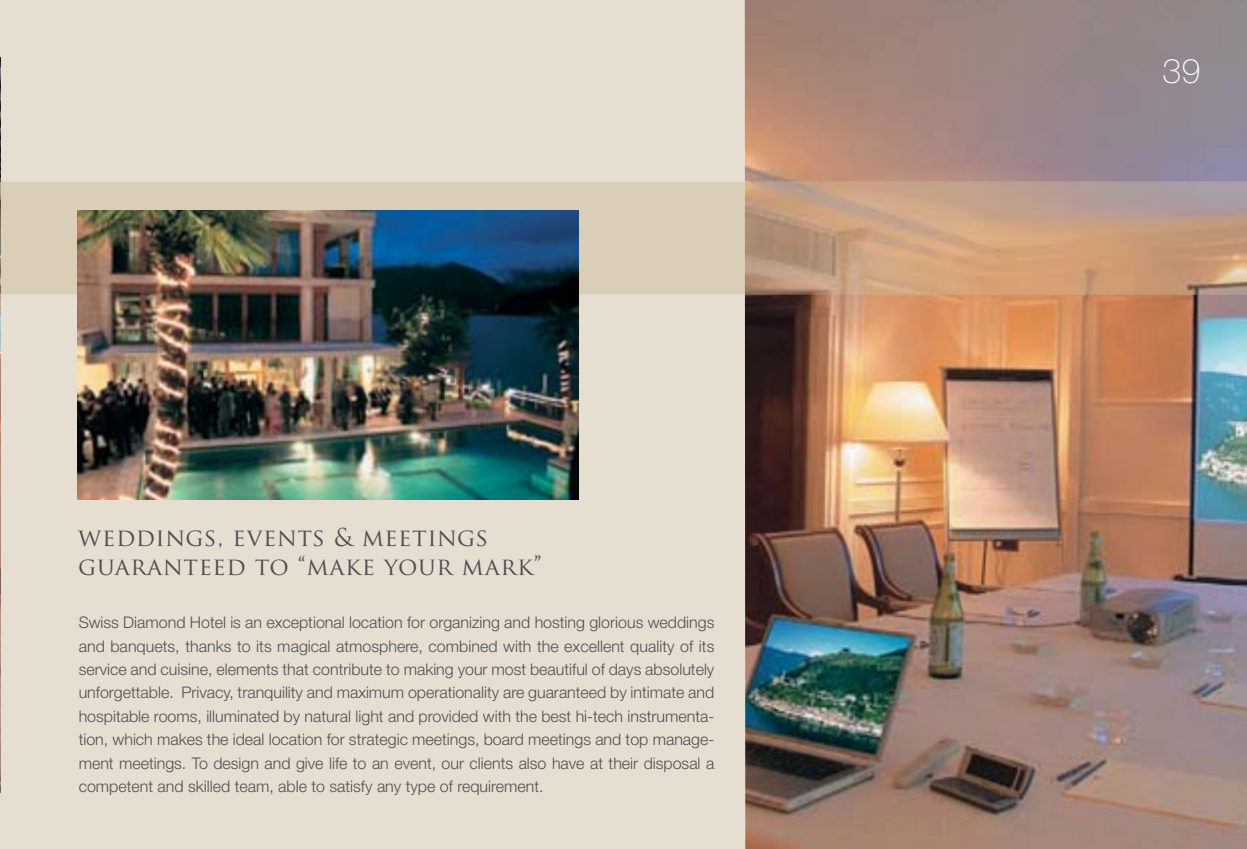
<style>
.page{position:relative;width:1247px;height:849px;background:#fff}
.page>*{position:absolute;margin:0;border:0;box-sizing:border-box;transform-origin:0 0}
.t1{font:100 34px "Helvetica Neue LT";color:#fff}
.t2{font:24px/28.8px "Trajan Pro";letter-spacing:.025em;color:#4f4f51}
.t3{font:300 16px/23.4px "Helvetica Neue";color:#4f4f51;text-align:justify}
</style>
<div class="page">
<div style="left:0;top:0;width:744px;height:848px;background:#e7ded2"></div>
<img style="left:0;top:57px;width:1px;height:735px">
<img style="left:744px;top:0;width:502px;height:848px">
<div style="left:0;top:181px;width:744px;height:114px;background:#daceb9"></div>
<img style="left:0;top:181px;width:1px;height:114px">
<img style="left:744px;top:181px;width:502px;height:114px">
<img style="left:77px;top:211px;width:501px;height:288px">
<h2 class="t2" style="left:78px;top:523px;width:464px">WEDDINGS, EVENTS &amp; MEETINGS<br>GUARANTEED TO “MAKE YOUR MARK”</h2>
<p class="t3" style="left:79px;top:612px;width:637px">Swiss Diamond Hotel is an exceptional location for organizing and hosting glorious weddings and banquets, thanks to its magical atmosphere, combined with the excellent quality of its service and cuisine, elements that contribute to making your most beautiful of days absolutely unforgettable. Privacy, tranquility and maximum operationality are guaranteed by intimate and hospitable rooms, illuminated by natural light and provided with the best hi-tech instrumenta&shy;tion, which makes the ideal location for strategic meetings, board meetings and top manage&shy;ment meetings. To design and give life to an event, our clients also have at their disposal a competent and skilled team, able to satisfy any type of requirement.</p>
<h1 class="t1" style="left:1162px;top:59px;width:39px">39</h1>
</div>
